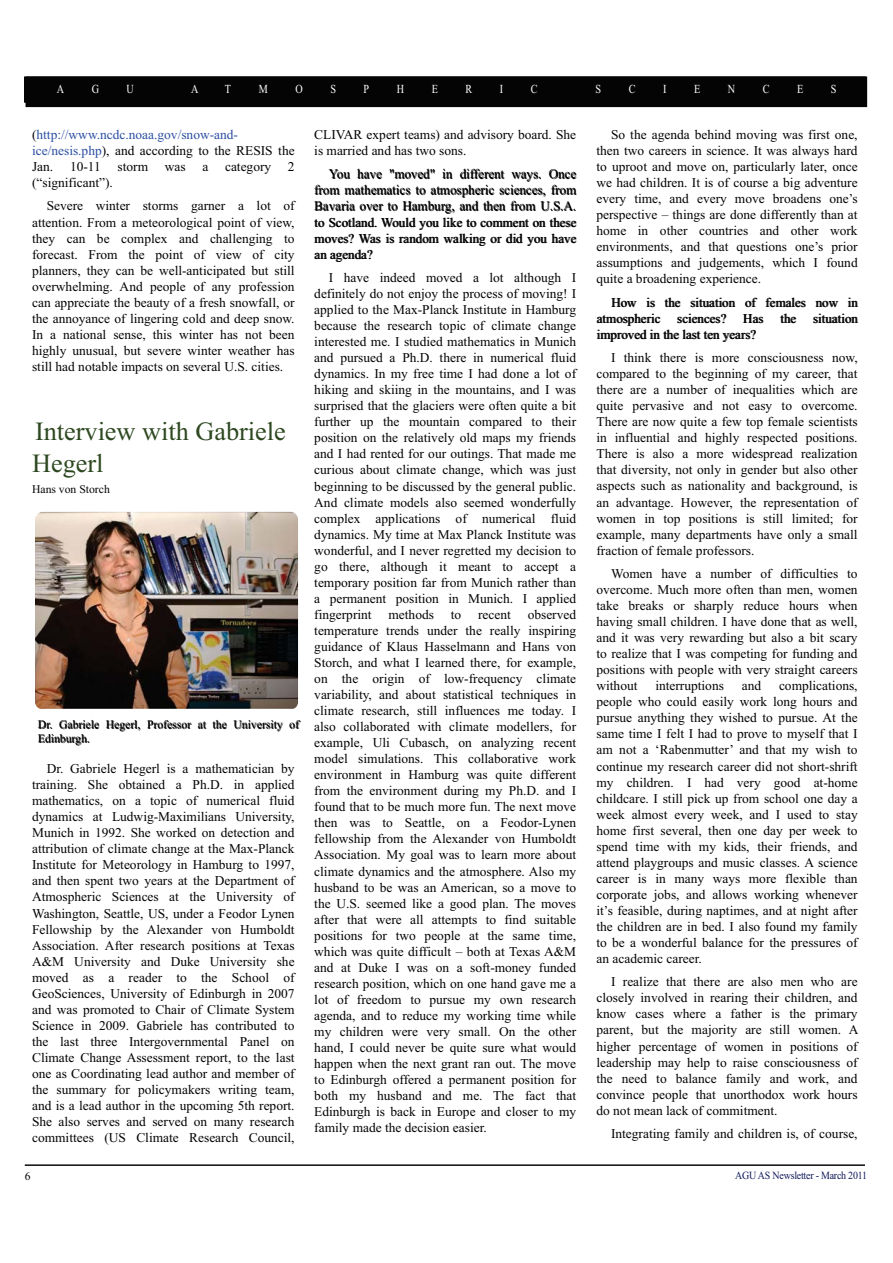
<style>
.page{position:relative;width:893px;height:1263px;background:#fff}
.page>*{position:absolute;margin:0;border:0;box-sizing:border-box;transform-origin:0 0}
.t1{font:26.25px/31.5px "Times New Roman";color:#2d4820}
.t2{font:13.35px/16px "Times New Roman";color:#040404;text-align:justify}
.t3{font:12.3px "Times New Roman";color:#fff;scale:.83 1}
.t4{font:11.7px/14px "Times New Roman";color:#040404}
.t5{font:10.95px "Times New Roman";letter-spacing:-.02em;color:#11195b;scale:.91 1}
.s1{color:#2c4fa2}
</style>
<div class="page">
<hr style="left:25px;top:1164px;width:840px;height:2px;background:#040404">
<div style="left:26px;top:77px;width:840px;height:29px;background:#040404"></div>
<div style="left:26px;top:76px;width:841px;height:31px;border:1px solid #040404"></div>
<img style="left:35px;top:512px;width:263px;height:197px;border-radius:7px">
<p class="t3" style="left:57px;top:84px;width:10px">A</p>
<p class="t3" style="left:92px;top:84px;width:10px">G</p>
<p class="t3" style="left:127px;top:84px;width:10px">U</p>
<p class="t3" style="left:191px;top:84px;width:10px">A</p>
<p class="t3" style="left:225px;top:84px;width:9px">T</p>
<p class="t3" style="left:259px;top:84px;width:12px">M</p>
<p class="t3" style="left:295px;top:84px;width:10px">O</p>
<p class="t3" style="left:330px;top:84px;width:8px">S</p>
<p class="t3" style="left:364px;top:84px;width:8px">P</p>
<p class="t3" style="left:397px;top:84px;width:10px">H</p>
<p class="t3" style="left:432px;top:84px;width:9px">E</p>
<p class="t3" style="left:466px;top:84px;width:10px">R</p>
<p class="t3" style="left:500px;top:84px;width:6px">I</p>
<p class="t3" style="left:531px;top:84px;width:10px">C</p>
<p class="t3" style="left:595px;top:84px;width:8px">S</p>
<p class="t3" style="left:629px;top:84px;width:10px">C</p>
<p class="t3" style="left:663px;top:84px;width:6px">I</p>
<p class="t3" style="left:694px;top:84px;width:9px">E</p>
<p class="t3" style="left:728px;top:84px;width:10px">N</p>
<p class="t3" style="left:763px;top:84px;width:10px">C</p>
<p class="t3" style="left:797px;top:84px;width:9px">E</p>
<p class="t3" style="left:831px;top:84px;width:8px">S</p>
<p class="t2" style="left:32px;top:128px;width:264px;text-align:left">(<span class="s1">http://www.ncdc.noaa.gov/snow-and&shy;ice/nesis.php</span>), and according to the RESIS the Jan. 10-11 storm was a category 2 (“significant”).</p>
<p class="t2" style="left:32px;top:199px;width:264px;text-indent:15px">Severe winter storms garner a lot of attention. From a meteorological point of view, they can be complex and challenging to forecast. From the point of view of city planners, they can be well-anticipated but still overwhelming. And people of any profession can appreciate the beauty of a fresh snowfall, or the annoyance of lingering cold and deep snow.<br>In a national sense, this winter has not been highly unusual, but severe winter weather has still had notable impacts on several U.S. cities.</p>
<p class="t3" style="left:594px;top:84px;width:8px">S</p>
<p class="t3" style="left:627px;top:84px;width:10px">C</p>
<p class="t3" style="left:661px;top:84px;width:6px">I</p>
<p class="t3" style="left:692px;top:84px;width:9px">E</p>
<p class="t3" style="left:726px;top:84px;width:10px">N</p>
<p class="t3" style="left:761px;top:84px;width:10px">C</p>
<p class="t3" style="left:796px;top:84px;width:9px">E</p>
<p class="t3" style="left:829px;top:84px;width:8px">S</p>
<p class="t2" style="left:314px;top:128px;width:263px">CLIVAR expert teams) and advisory board. She is married and has two sons.</p>
<p class="t2" style="left:314px;top:167px;width:264px;text-indent:15px">You have "moved" in different ways. Once from mathematics to atmospheric sciences, from Bavaria over to Hamburg, and then from U.S.A. to Scotland. Would you like to comment on these moves? Was is random walking or did you have an agenda?</p>
<p class="t2" style="left:314px;top:271px;width:263px;text-indent:15px">I have indeed moved a lot although I definitely do not enjoy the process of moving! I applied to the Max-Planck Institute in Hamburg because the research topic of climate change interested me. I studied mathematics in Munich and pursued a Ph.D. there in numerical fluid dynamics. In my free time I had done a lot of hiking and skiing in the mountains, and I was surprised that the glaciers were often quite a bit further up the mountain compared to their position on the relatively old maps my friends and I had rented for our outings. That made me curious about climate change, which was just beginning to be discussed by the general public.<br>And climate models also seemed wonderfully complex applications of numerical fluid dynamics. My time at Max Planck Institute was wonderful, and I never regretted my decision to go there, although it meant to accept a temporary position far from Munich rather than a permanent position in Munich. I applied fingerprint</p>
<p class="t2" style="left:596px;top:128px;width:263px;text-indent:15px">So the agenda behind moving was first one, then two careers in science. It was always hard to uproot and move on, particularly later, once we had children. It is of course a big adventure every time, and every move broadens one’s perspective – things are done differently than at home in other countries and other work environments, and that questions one’s prior assumptions and judgements, which I found quite a broadening experience.</p>
<p class="t2" style="left:596px;top:296px;width:263px;text-indent:15px">How is the situation of females now in atmospheric</p>
<p class="t2" style="left:677px;top:312px;width:51px">sciences?</p>
<p class="t2" style="left:744px;top:312px;width:21px">Has</p>
<p class="t2" style="left:780px;top:312px;width:17px">the</p>
<p class="t2" style="left:813px;top:312px;width:47px">situation</p>
<p class="t2" style="left:611px;top:324px;width:248px;line-height:23.4px;text-indent:-15px">improved in the last ten years?<br>I think there is more consciousness now,</p>
<p class="t2" style="left:596px;top:367px;width:263px">compared to the beginning of my career, that there are a number of inequalities which are quite pervasive and not easy to overcome.<br>There are now quite a few top female scientists in influential and highly respected positions.<br>There is also a more widespread realization that diversity, not only in gender but also other aspects such as nationality and background, is an advantage. However, the representation of women in top positions is still limited; for example, many departments have only a small fraction of female professors.</p>
<p class="t2" style="left:596px;top:567px;width:263px;text-indent:15px">Women have a number of difficulties to overcome. Much more often than men, women take breaks or sharply reduce hours when having small children. I have done that as well, and it was very rewarding but also a bit scary to realize that I was competing for funding and positions with people with very straight careers without</p>
<h1 class="t1" style="left:32px;top:418px;width:255px">Interview with Gabriele<br>Hegerl</h1>
<p class="t4" style="left:32px;top:483px;width:79px">Hans von Storch</p>
<p class="t2" style="left:314px;top:608px;width:263px;text-indent:213px">observed temperature trends under the really inspiring guidance of Klaus Hasselmann and Hans von Storch, and what I learned there, for example, on the origin of low-frequency climate variability, and about statistical techniques in climate research, still influences me today. I also collaborated with climate modellers, for example, Uli Cubasch, on analyzing recent model simulations. This collaborative work environment in Hamburg was quite different from the environment during my Ph.D. and I found that to be much more fun. The next move then was to Seattle, on a Feodor-Lynen fellowship from the Alexander von Humboldt Association. My goal was to learn more about climate dynamics and the atmosphere. Also my husband to be was an American, so a move to the U.S. seemed like a good plan. The moves after that were all attempts to find suitable positions for two people at the same time, which was quite difficult – both at Texas A&amp;M and at Duke I was on a soft-money funded research position, which on one hand gave me a lot of freedom to pursue my own research agenda, and to reduce my working time while my children were very small. On the other hand, I could never be quite sure what would happen when the next grant ran out. The move to Edinburgh offered a permanent position for both my husband and me. The fact that Edinburgh is back in Europe and closer to my family made the decision easier.</p>
<p class="t2" style="left:388px;top:608px;width:47px">methods</p>
<p class="t2" style="left:451px;top:608px;width:12px">to</p>
<p class="t2" style="left:478px;top:608px;width:34px">recent</p>
<p class="t2" style="left:596px;top:679px;width:263px;text-indent:183px">complications, people who could easily work long hours and pursue anything they wished to pursue. At the same time I felt I had to prove to myself that I am not a ‘Rabenmutter’ and that my wish to continue my research career did not short-shrift my children. I had very good at-home childcare. I still pick up from school one day a week almost every week, and I used to stay home first several, then one day per week to spend time with my kids, their friends, and attend playgroups and music classes. A science career is in many ways more flexible than corporate jobs, and allows working whenever it’s feasible, during naptimes, and at night after the children are in bed. I also found my family to be a wonderful balance for the pressures of an academic career.</p>
<p class="t2" style="left:596px;top:975px;width:263px;text-indent:15px">I realize that there are also men who are closely involved in rearing their children, and know cases where a father is the primary parent, but the majority are still women. A higher percentage of women in positions of leadership may help to raise consciousness of the need to balance family and work, and convince people that unorthodox work hours do not mean lack of commitment.</p>
<p class="t2" style="left:611px;top:1127px;width:248px">Integrating family and children is, of course,</p>
<p class="t2" style="left:655px;top:679px;width:70px">interruptions</p>
<p class="t2" style="left:742px;top:679px;width:21px">and</p>
<p class="t4" style="left:39px;top:719px;width:262px">Dr. Gabriele Hegerl, Professor at the University of<br>Edinburgh.</p>
<p class="t2" style="left:32px;top:762px;width:264px;text-indent:15px">Dr. Gabriele Hegerl is a mathematician by training. She obtained a Ph.D. in applied mathematics, on a topic of numerical fluid dynamics at Ludwig-Maximilians University, Munich in 1992. She worked on detection and attribution of climate change at the Max-Planck Institute for Meteorology in Hamburg to 1997, and then spent two years at the Department of Atmospheric Sciences at the University of Washington, Seattle, US, under a Feodor Lynen Fellowship by the Alexander von Humboldt Association. After research positions at Texas A&amp;M University and Duke University she moved as a reader to the School of GeoSciences, University of Edinburgh in 2007 and was promoted to Chair of Climate System Science in 2009. Gabriele has contributed to the last three Intergovernmental Panel on Climate Change Assessment report, to the last one as Coordinating lead author and member of the summary for policymakers writing team, and is a lead author in the upcoming 5th report.<br>She also serves and served on many research committees (US Climate Research Council,</p>
<p class="t5" style="left:735px;top:1171px;width:147px">AGU AS Newsletter - March 2011</p>
<p class="t4" style="left:25px;top:1171px;width:7px">6</p>
<p class="t5" style="left:740px;top:1173px;width:139px">AGU AS Newsletter - June 2010</p>
</div>
